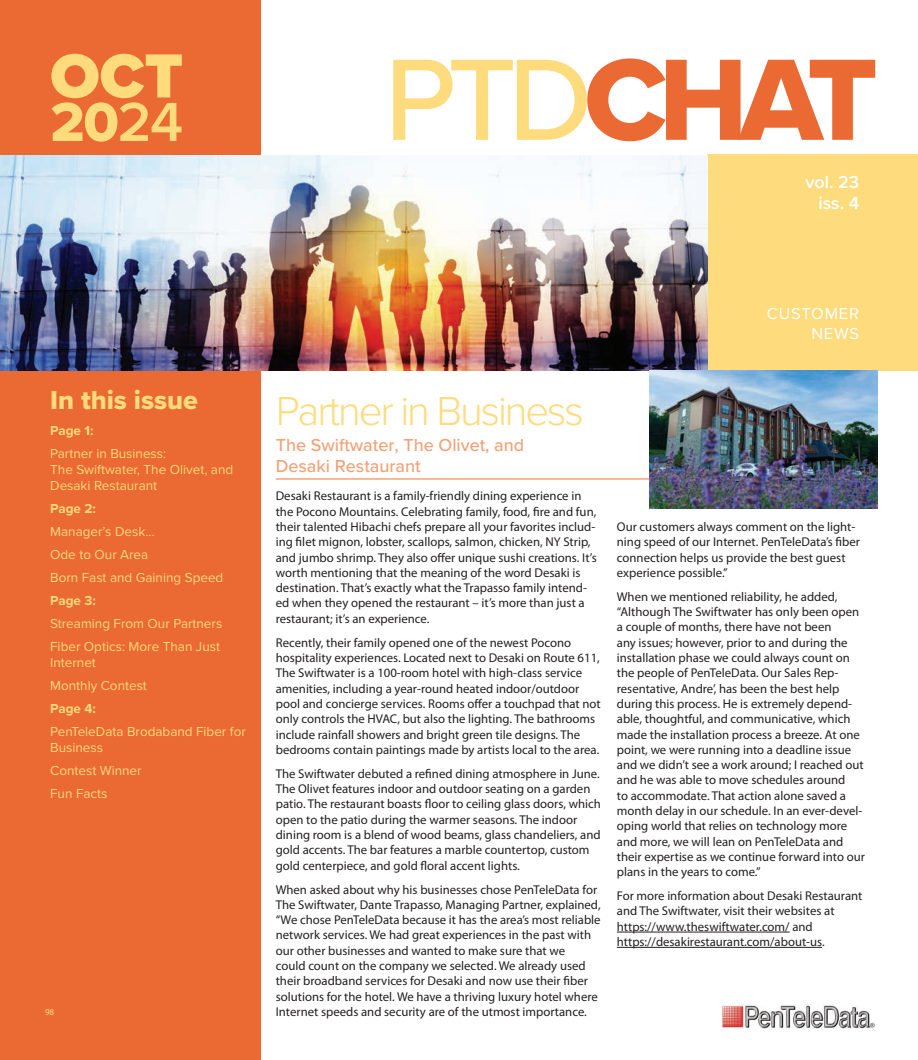
<style>
.page{position:relative;width:918px;height:1060px;background:#fff}
.page>*{position:absolute;margin:0;border:0;box-sizing:border-box;transform-origin:0 0}
.t1{font:120px "Proxima Nova Extrabld";color:#eb6933}
.t2{font:900 64.5px "Proxima Nova";color:#fedb7d}
.t3{font:57px "Proxima Nova Extrabld";color:#fedb7d}
.t4{font:300 42px "Proxima Nova";letter-spacing:-.05em;color:#fedb7d}
.t5{font:27px "Proxima Nova Extrabld";color:#fedb7d}
.t6{font:500 18px/21.6px "Proxima Nova";color:#f3a177}
.t7{font:600 18px/21.6px "Proxima Nova";color:#fff;text-align:right}
.t8{font:16.5px/19.8px "Proxima Nova";letter-spacing:.05em;color:#fff;text-align:right}
.t9{font:13.5px/23px "Proxima Nova";color:#fedb7d}
.t10{font:700 13.5px "Proxima Nova";color:#fedb7d}
.t11{font:12.75px/15.3px "Myriad Pro";color:#231f20}
.t12{font:9px "Myriad Pro";color:#fedb7d}
.s1{font-family:"Proxima Nova";font-weight:600}
.s2{font-family:"Proxima Nova";font-weight:500;color:#fedb7d}
</style>
<div class="page">
<div style="left:707px;top:154px;width:211px;height:217px;background:#fedb7d"></div>
<div style="left:0;top:0;width:260px;height:1060px;background:#eb6933"></div>
<img style="left:722px;top:1004px;width:153px;height:25px">
<hr style="left:276px;top:478px;width:602px;height:2px;background:#f3a177">
<hr style="left:617px;top:932px;width:173px;height:1px;background:#231f20">
<hr style="left:617px;top:947px;width:205px;height:1px;background:#231f20">
<img style="left:0;top:156px;width:707px;height:215px">
<img style="left:650px;top:371px;width:228px;height:137px">
<h2 class="t2" style="left:50px;top:28px;width:134px">OCT</h2>
<h3 class="t3" style="left:50px;top:79px;width:134px">20<span class="s1">24</span></h3>
<h1 class="t1" style="left:384px;top:10px;width:495px"><span class="s2">PTD</span>CHAT</h1>
<h3 class="t7" style="left:805px;top:170px;width:55px">vol. 23 iss. 4</h3>
<h3 class="t5" style="left:50px;top:379px;width:149px">In this issue</h3>
<p class="t10" style="left:50px;top:420px;width:45px">Page 1:</p>
<p class="t9" style="left:50px;top:444px;width:185px;line-height:16.2px">Partner in Business:<br>The Swiftwater, The Olivet, and<br>Desaki Restaurant</p>
<p class="t10" style="left:50px;top:498px;width:47px">Page 2:</p>
<p class="t9" style="left:50px;top:519px;width:175px">Manager’s Desk...<br>Ode to Our Area<br>Born Fast and Gaining Speed</p>
<p class="t10" style="left:50px;top:590px;width:47px">Page 3:</p>
<p class="t9" style="left:50px;top:611px;width:174px">Streaming From Our Partners<br>Fiber Optics: More Than Just</p>
<p class="t9" style="left:50px;top:650px;width:98px">Internet<br>Monthly Contest</p>
<p class="t10" style="left:50px;top:698px;width:47px">Page 4:</p>
<p class="t9" style="left:50px;top:723px;width:197px;line-height:16.2px">PenTeleData Brodaband Fiber for<br>Business</p>
<p class="t9" style="left:50px;top:758px;width:93px">Contest Winner<br>Fun Facts</p>
<p class="t12" style="left:45px;top:1006px;width:11px">98</p>
<p class="t8" style="left:767px;top:303px;width:94px">CUSTOMER<br>NEWS</p>
<h3 class="t4" style="left:276px;top:380px;width:309px">Partner in Business</h3>
<h3 class="t6" style="left:276px;top:433px;width:250px">The Swiftwater, The Olivet, and<br>Desaki Restaurant</h3>
<p class="t11" style="left:276px;top:488px;width:322px">Desaki Restaurant is a family-friendly dining experience in the Pocono Mountains. Celebrating family, food, fire and fun, their talented Hibachi chefs prepare all your favorites includ&shy;ing filet mignon, lobster, scallops, salmon, chicken, NY Strip, and jumbo shrimp. They also offer unique sushi creations. It’s worth mentioning that the meaning of the word Desaki is destination. That’s exactly what the Trapasso family intend&shy;ed when they opened the restaurant – it’s more than just a restaurant; it’s an experience.</p>
<p class="t11" style="left:276px;top:634px;width:327px">Recently, their family opened one of the newest Pocono hospitality experiences. Located next to Desaki on Route 611, The Swiftwater is a 100-room hotel with high-class service amenities, including a year-round heated indoor/outdoor pool and concierge services. Rooms offer a touchpad that not only controls the HVAC, but also the lighting. The bathrooms include rainfall showers and bright green tile designs. The bedrooms contain paintings made by artists local to the area.</p>
<p class="t11" style="left:276px;top:766px;width:327px">The Swiftwater debuted a refined dining atmosphere in June.<br>The Olivet features indoor and outdoor seating on a garden patio. The restaurant boasts floor to ceiling glass doors, which open to the patio during the warmer seasons. The indoor dining room is a blend of wood beams, glass chandeliers, and gold accents. The bar features a marble countertop, custom gold centerpiece, and gold floral accent lights.</p>
<p class="t11" style="left:276px;top:881px;width:326px">When asked about why his businesses chose PenTeleData for The Swiftwater, Dante Trapasso, Managing Partner, explained, “We chose PenTeleData because it has the area’s most reliable network services. We had great experiences in the past with our other businesses and wanted to make sure that we<br>could count on the company we selected. We already used their broadband services for Desaki and now use their fiber solutions for the hotel. We have a thriving luxury hotel where Internet speeds and security are of the utmost importance.</p>
<p class="t11" style="left:617px;top:519px;width:245px">Our customers always comment on the light&shy;ning speed of our Internet. PenTeleData’s fiber connection helps us provide the best guest experience possible.”</p>
<p class="t11" style="left:617px;top:589px;width:250px">When we mentioned reliability, he added, “Although The Swiftwater has only been open a couple of months, there have not been<br>any issues; however, prior to and during the installation phase we could always count on the people of PenTeleData. Our Sales Rep&shy;resentative, Andre’, has been the best help during this process. He is extremely depend&shy;able, thoughtful, and communicative, which made the installation process a breeze. At one point, we were running into a deadline issue and we didn’t see a work around; I reached out and he was able to move schedules around<br>to accommodate. That action alone saved a month delay in our schedule. In an ever-devel&shy;oping world that relies on technology more and more, we will lean on PenTeleData and their expertise as we continue forward into our plans in the years to come.”</p>
<p class="t11" style="left:617px;top:888px;width:247px">For more information about Desaki Restaurant and The Swiftwater, visit their websites at https://www.theswiftwater.com/ and https://desakirestaurant.com/about-us.</p>
</div>
